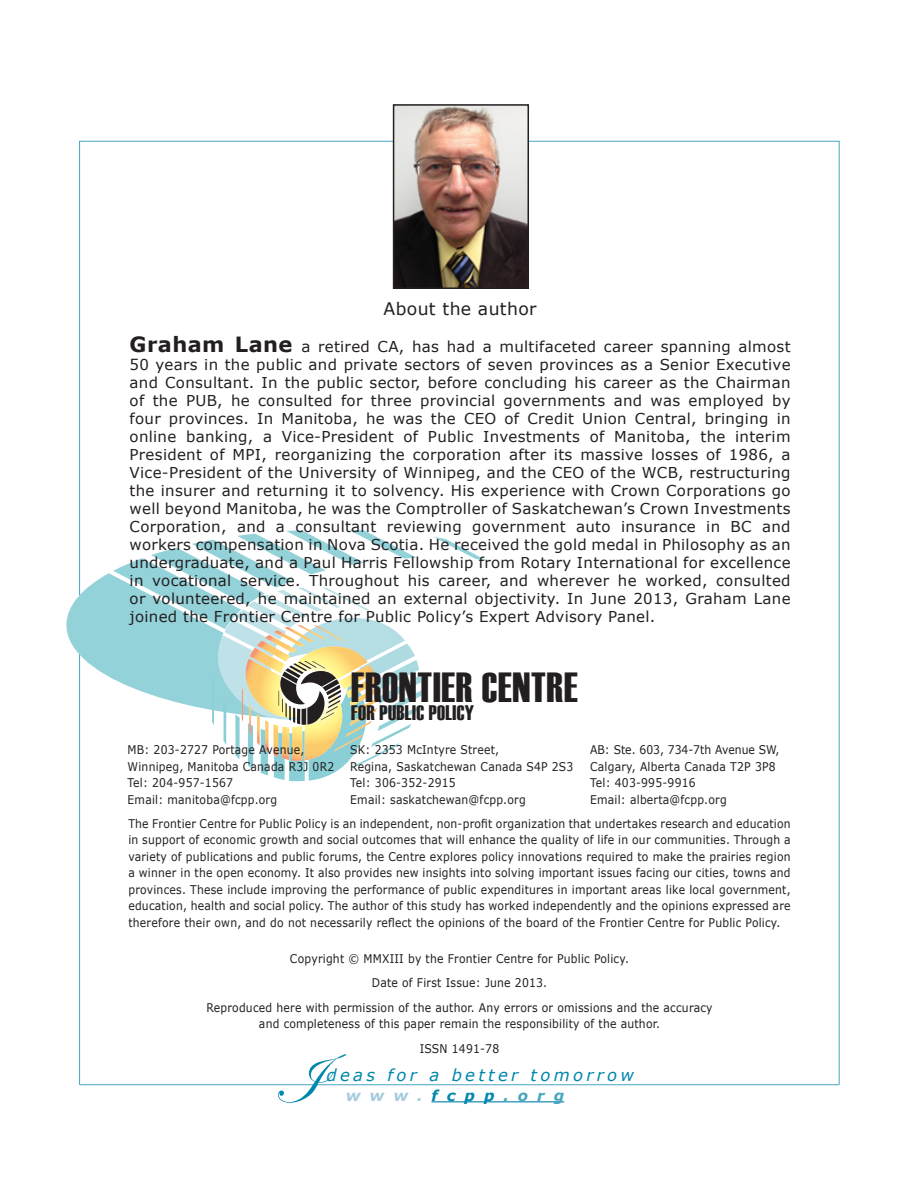
<style>
.page{position:relative;width:918px;height:1188px;background:#fff}
.page>*{position:absolute;margin:0;border:0;box-sizing:border-box;transform-origin:0 0}
.t1{font:72px "Edwardian Script ITC";color:#0087ac}
.t2{font:42px "Haettenschweiler";letter-spacing:.02em;color:#231f20}
.t3{font:21px "Haettenschweiler";letter-spacing:.02em;color:#231f20}
.t4{font:17.25px "Verdana";letter-spacing:.02em;color:#231f20}
.t5{font:italic 16.5px "Verdana";letter-spacing:.2em;color:#0087ac}
.t6{font:15px/18px "Verdana";letter-spacing:.02em;color:#231f20;text-align:justify}
.t7{font:italic 700 15px "Verdana";letter-spacing:.6em;color:#a6ccde}
.t8{font:12px/16.5px "Verdana";letter-spacing:.02em;color:#231f20;scale:.9 1}
.s1{font-weight:700;font-size:21px}
.s2{color:#0087ac}
.s3{color:#48a5c2}
</style>
<div class="page">
<hr style="left:79px;top:654px;width:1px;height:431px;background:#48a5c2">
<hr style="left:79px;top:141px;width:1px;height:454px;background:#48a5c2">
<svg style="left:66px;top:530px;width:420px;height:189px"></svg>
<svg style="left:193px;top:557px;width:231px;height:224px"></svg>
<hr style="left:80px;top:1084px;width:759px;height:1px;background:#48a5c2">
<hr style="left:431px;top:1101px;width:133px;height:2px;background:#48a5c2">
<hr style="left:839px;top:141px;width:1px;height:944px;background:#48a5c2">
<hr style="left:79px;top:141px;width:760px;height:1px;background:#48a5c2">
<img style="left:396px;top:107px;width:130px;height:179px">
<div style="left:393px;top:104px;width:136px;height:185px;border:2px solid #231f20"></div>
<h3 class="t4" style="left:384px;top:297px;width:154px">About the author</h3>
<p class="t6" style="left:130px;top:337px;width:663px"><span class="s1">Graham Lane</span> a retired CA, has had a multifaceted career spanning almost 50 years in the public and private sectors of seven provinces as a Senior Executive and Consultant. In the public sector, before concluding his career as the Chairman of the PUB, he consulted for three provincial governments and was employed by four provinces. In Manitoba, he was the CEO of Credit Union Central, bringing in online banking, a Vice-President of Public Investments of Manitoba, the interim President of MPI, reorganizing the corporation after its massive losses of 1986, a Vice-President of the University of Winnipeg, and the CEO of the WCB, restructuring the insurer and returning it to solvency. His experience with Crown Corporations go well beyond Manitoba, he was the Comptroller of Saskatchewan’s Crown Investments Corporation, and a consultant reviewing government auto insurance in BC and workers compensation in Nova Scotia. He received the gold medal in Philosophy as an undergraduate, and a Paul Harris Fellowship from Rotary International for excellence in vocational service. Throughout his career, and wherever he worked, consulted or volunteered, he maintained an external objectivity. In June 2013, Graham Lane joined the Frontier Centre for Public Policy’s Expert Advisory Panel.</p>
<h2 class="t2" style="left:351px;top:659px;width:228px">FRONTIER CENTRE</h2>
<h3 class="t3" style="left:351px;top:699px;width:125px">FOR PUBLIC POLICY</h3>
<p class="t8" style="left:128px;top:742px;width:231px">MB: 203-2727 Portage Avenue,<br>Winnipeg, Manitoba Canada R3J 0R2<br>Tel: 204-957-1567<br>Email: manitoba@fcpp.org</p>
<p class="t8" style="left:350px;top:742px;width:250px">SK: 2353 McIntyre Street,<br>Regina, Saskatchewan Canada S4P 2S3<br>Tel: 306-352-2915<br>Email: saskatchewan@fcpp.org</p>
<p class="t8" style="left:590px;top:742px;width:212px">AB: Ste. 603, 734-7th Avenue SW,<br>Calgary, Alberta Canada T2P 3P8<br>Tel: 403-995-9916<br>Email: alberta@fcpp.org</p>
<p class="t8" style="left:128px;top:815px;width:737px;text-align:justify">The Frontier Centre for Public Policy is an independent, non-profit organization that undertakes research and education in support of economic growth and social outcomes that will enhance the quality of life in our communities. Through a variety of publications and public forums, the Centre explores policy innovations required to make the prairies region a winner in the open economy. It also provides new insights into solving important issues facing our cities, towns and provinces. These include improving the performance of public expenditures in important areas like local government, education, health and social policy. The author of this study has worked independently and the opinions expressed are therefore their own, and do not necessarily reflect the opinions of the board of the Frontier Centre for Public Policy.</p>
<p class="t8" style="left:206px;top:946px;width:564px;line-height:24.6px;text-align:center">Copyright © MMXIII by the Frontier Centre for Public Policy.<br>Date of First Issue: June 2013.<br>Reproduced here with permission of the author. Any errors or omissions and the accuracy</p>
<p class="t8" style="left:259px;top:1012px;width:447px;line-height:24.6px;text-align:center">and completeness of this paper remain the responsibility of the author.<br>ISSN 1491-78</p>
<h1 class="t1" style="left:273px;top:1040px;width:47px">I</h1>
<h3 class="t5" style="left:327px;top:1064px;width:309px">deas for a better tomorrow</h3>
<p class="t7" style="left:346px;top:1085px;width:220px">www.<span class="s2">fcpp</span><span class="s3">.org</span></p>
</div>
